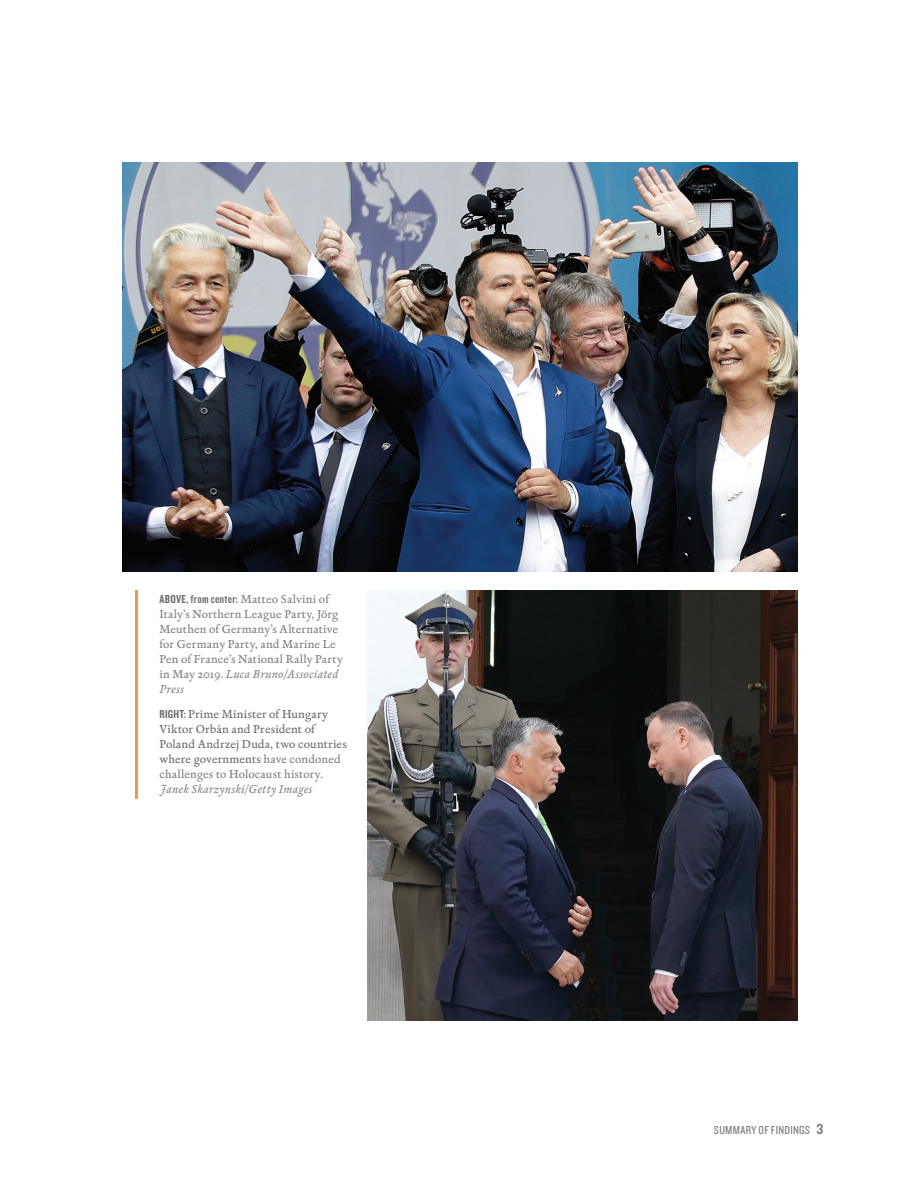
<style>
.page{position:relative;width:918px;height:1188px;background:#fff}
.page>*{position:absolute;margin:0;border:0;box-sizing:border-box;transform-origin:0 0}
.t1{font:15px "Knockout 50 Welterweight";color:#808285}
.captions{font:12px/15px "Merlo Tx";letter-spacing:.015em;color:#808285}
.captions-2{font:12px/15px "Merlo Tx";letter-spacing:.01em;color:#6c6d70}
.t2{font:12px "Knockout 29 Junior Ltweight";letter-spacing:.02em;color:#808285}
.s1{font-family:"Knockout 49 Liteweight";color:#6c6d70}
.s2{font-style:italic}
.s3{font-family:"Knockout 49 Liteweight"}
.s4{color:#808285}
.s5{font-style:italic;color:#808285}
</style>
<div class="page">
<img style="left:122px;top:162px;width:675px;height:410px">
<img style="left:368px;top:591px;width:429px;height:429px">
<hr style="left:135px;top:590px;width:3px;height:209px;background:#ec9843">
<p class="captions" style="left:160px;top:591px;width:185px"><span class="s1">ABOVE, from center:</span> Matteo Salvini of<br>Italy’s Northern League Party, Jörg<br>Meuthen of Germany’s Alternative for Germany Party, and Marine Le<br>Pen of France’s National Rally Party in May 2019. <span class="s2">Luca Bruno/Associated<br>Press</span></p>
<p class="captions-2" style="left:160px;top:707px;width:189px"><span class="s3">RIGHT:</span> Prime Minister of Hungary<br>Viktor Orbán and President of<br>Poland Andrzej Duda, two countries where governments <span class="s4">have condoned challenges to Holocaust history.<br></span><span class="s5">Janek Skarzynski/Getty Images</span></p>
<p class="t2" style="left:714px;top:1122px;width:98px">SUMMARY OF FINDINGS</p>
<p class="t1" style="left:817px;top:1119px;width:8px">3</p>
</div>
